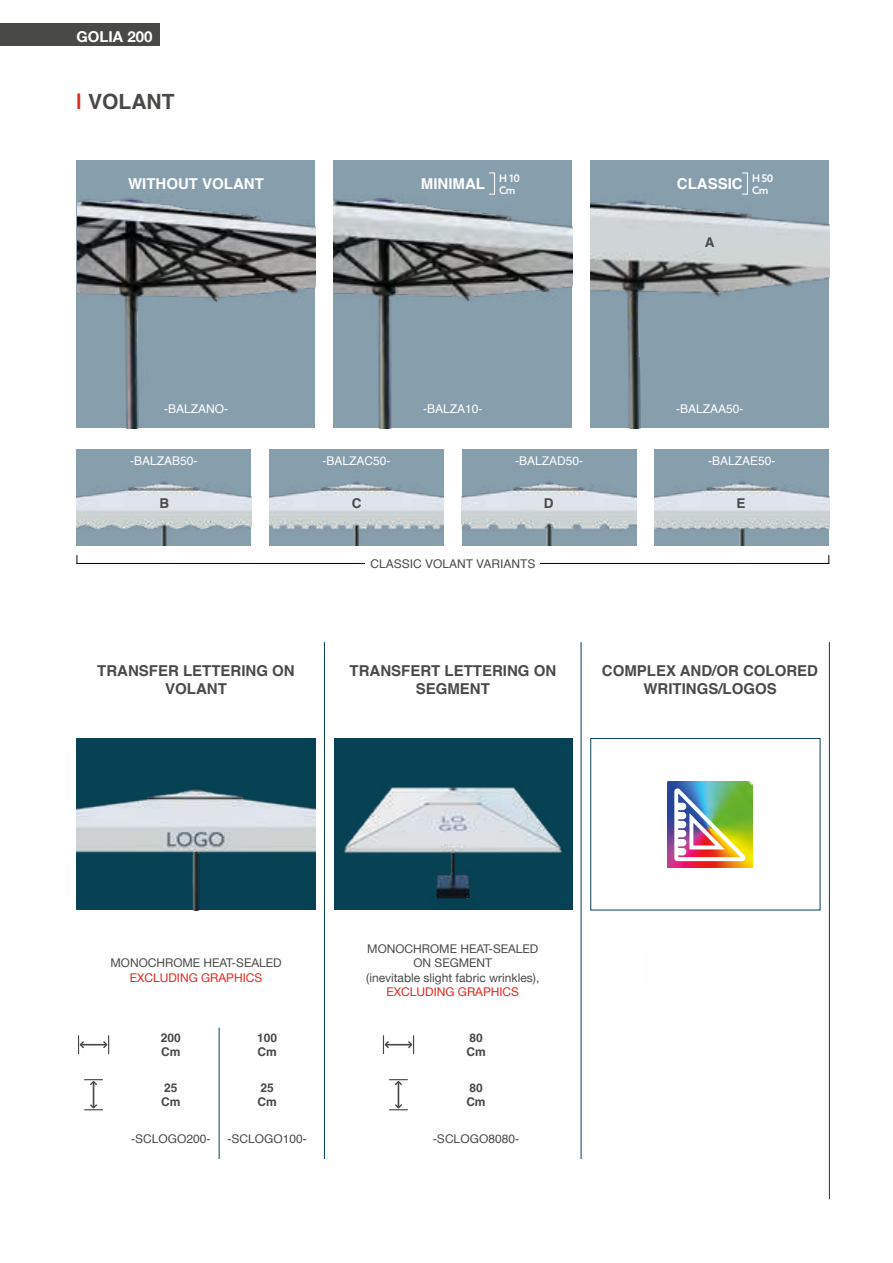
<style>
.page{position:relative;width:893px;height:1263px;background:#fff}
.page>*{position:absolute;margin:0;border:0;box-sizing:border-box;transform-origin:0 0}
.t1{font:700 21px "Helvetica";color:#494a48}
.t2{font:700 15px/18px "Helvetica";color:#494a48;text-align:center}
.t3{font:700 15px "Helvetica";color:#fff}
.t4{font:700 15px "Helvetica Neue";color:#fff}
.t5{font:700 13.5px "Helvetica";color:#494a48}
.t6{font:12px/14.4px "Helvetica Neue";color:#494a48;text-align:center}
.t7{font:12px "Helvetica";color:#fff}
.t8{font:12px "Helvetica";color:#494a48}
.t9{font:700 12px/14.4px "Helvetica";color:#494a48}
.t10{font:12px "Helvetica Neue";color:#e32820}
.t11{font:12px "Helvetica Neue";color:#e42721}
.t12{font:500 10.5px/12px "Azo Sans";letter-spacing:-.05em;color:#fff}
.s1{color:#e32820}
</style>
<div class="page">
<img style="left:78px;top:160px;width:237px;height:268px">
<img style="left:333px;top:160px;width:239px;height:268px">
<img style="left:590px;top:160px;width:239px;height:268px">
<img style="left:77px;top:449px;width:174px;height:97px">
<img style="left:269px;top:449px;width:175px;height:97px">
<img style="left:462px;top:449px;width:174px;height:97px">
<img style="left:654px;top:449px;width:175px;height:97px">
<img style="left:77px;top:738px;width:239px;height:172px">
<img style="left:334px;top:738px;width:238px;height:172px">
<svg style="left:78px;top:1035px;width:31px;height:19px"></svg>
<svg style="left:383px;top:1035px;width:31px;height:19px"></svg>
<svg style="left:84px;top:1079px;width:19px;height:31px"></svg>
<svg style="left:389px;top:1079px;width:19px;height:31px"></svg>
<img style="left:667px;top:781px;width:86px;height:86px">
<img style="left:674px;top:788px;width:72px;height:73px">
<hr style="left:324px;top:642px;width:1px;height:557px;background:#074254">
<hr style="left:219px;top:1028px;width:1px;height:171px;background:#074254">
<hr style="left:829px;top:642px;width:1px;height:557px;background:#074254">
<hr style="left:581px;top:642px;width:1px;height:557px;background:#074254">
<div style="left:489px;top:173px;width:6px;height:21px;border:1px solid #fff"></div>
<div style="left:741px;top:173px;width:7px;height:21px;border:1px solid #fff"></div>
<hr style="left:77px;top:563px;width:752px;height:1px;background:#000">
<div style="left:366px;top:552px;width:174px;height:23px;background:#fff"></div>
<div style="left:0;top:24px;width:159px;height:22px;background:#494a48"></div>
<img style="left:219px;top:1159px;width:363px;height:40px">
<p class="t4" style="left:77px;top:25px;width:77px">GOLIA 200</p>
<h1 class="t1" style="left:77px;top:89px;width:100px"><span class="s1">|</span> VOLANT</h1>
<p class="t12" style="left:499px;top:172px;width:22px">H 10<br>Cm</p>
<p class="t3" style="left:128px;top:175px;width:137px">WITHOUT VOLANT</p>
<p class="t3" style="left:421px;top:175px;width:66px">MINIMAL</p>
<p class="t3" style="left:677px;top:175px;width:67px">CLASSIC</p>
<p class="t12" style="left:752px;top:172px;width:23px">H 50<br>Cm</p>
<p class="t5" style="left:705px;top:234px;width:11px">A</p>
<p class="t7" style="left:164px;top:399px;width:66px">-BALZANO-</p>
<p class="t7" style="left:423px;top:399px;width:61px">-BALZA10-</p>
<p class="t7" style="left:676px;top:399px;width:69px">-BALZAA50-</p>
<p class="t7" style="left:130px;top:452px;width:69px">-BALZAB50-</p>
<p class="t7" style="left:323px;top:452px;width:70px">-BALZAC50-</p>
<p class="t7" style="left:515px;top:452px;width:70px">-BALZAD50-</p>
<p class="t7" style="left:708px;top:452px;width:69px">-BALZAE50-</p>
<p class="t5" style="left:159px;top:495px;width:11px">B</p>
<p class="t5" style="left:352px;top:495px;width:11px">C</p>
<p class="t5" style="left:544px;top:495px;width:11px">D</p>
<p class="t5" style="left:736px;top:495px;width:11px">E</p>
<p class="t2" style="left:97px;top:664px;width:199px">TRANSFER LETTERING ON<br>VOLANT</p>
<p class="t8" style="left:370px;top:554px;width:166px">CLASSIC VOLANT VARIANTS</p>
<p class="t2" style="left:349px;top:664px;width:208px">TRANSFERT LETTERING ON<br>SEGMENT</p>
<p class="t2" style="left:602px;top:664px;width:218px">COMPLEX AND/OR COLORED<br>WRITINGS/LOGOS</p>
<p class="t6" style="left:110px;top:956px;width:173px">MONOCHROME HEAT-SEALED</p>
<p class="t10" style="left:130px;top:969px;width:134px">EXCLUDING GRAPHICS</p>
<p class="t6" style="left:366px;top:942px;width:175px">MONOCHROME HEAT-SEALED<br>ON SEGMENT<br>(inevitable slight fabric wrinkles),</p>
<p class="t11" style="left:387px;top:983px;width:134px">EXCLUDING GRAPHICS</p>
<p class="t9" style="left:161px;top:1032px;width:22px">200<br>Cm</p>
<p class="t9" style="left:466px;top:1032px;width:21px">80<br>Cm</p>
<p class="t9" style="left:257px;top:1032px;width:22px">100<br>Cm</p>
<p class="t9" style="left:161px;top:1082px;width:21px">25<br>Cm</p>
<p class="t9" style="left:466px;top:1082px;width:21px">80<br>Cm</p>
<p class="t8" style="left:131px;top:1129px;width:81px">-SCLOGO200-</p>
<p class="t8" style="left:227px;top:1129px;width:81px">-SCLOGO100-</p>
<p class="t8" style="left:433px;top:1129px;width:88px">-SCLOGO8080-</p>
<p class="t9" style="left:257px;top:1082px;width:21px">25<br>Cm</p>
</div>
